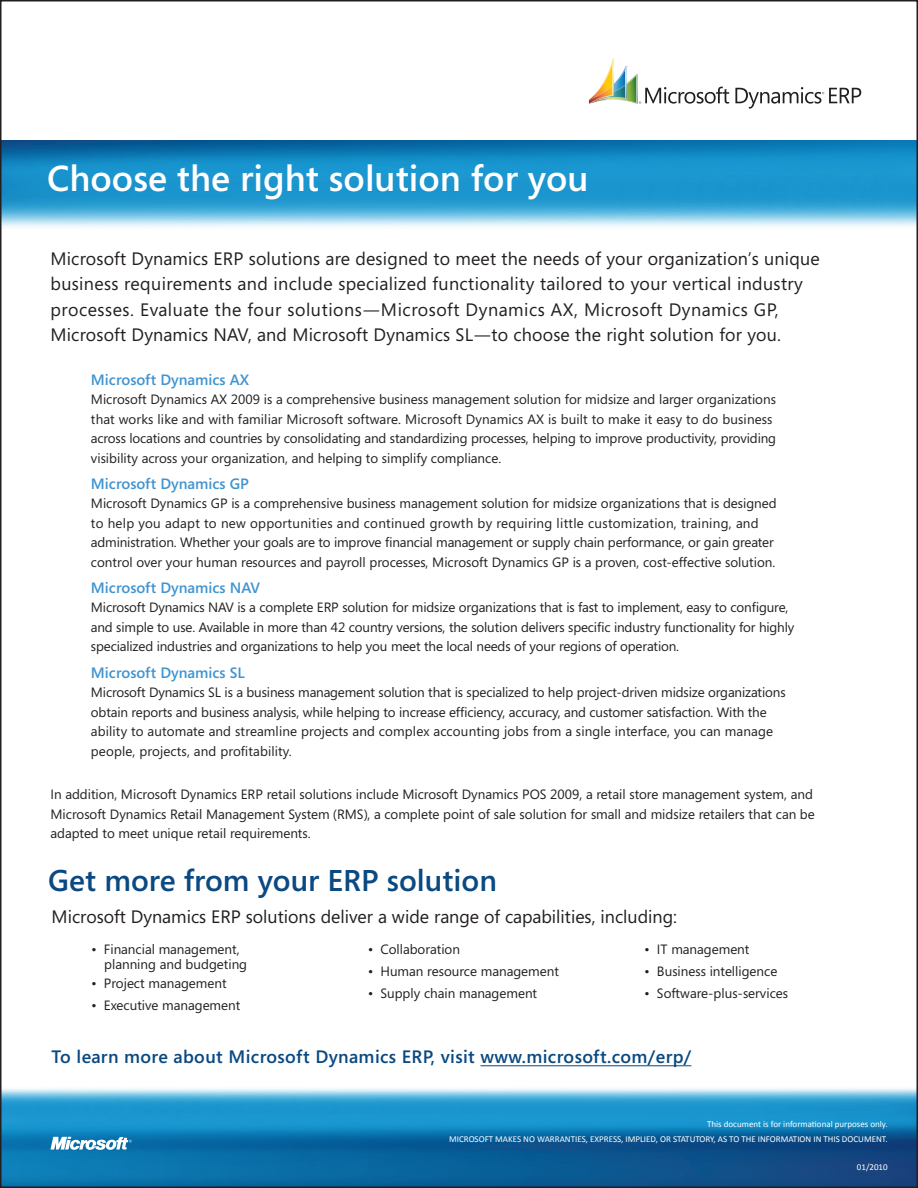
<style>
.page{position:relative;width:918px;height:1188px;background:#fff}
.page>*{position:absolute;margin:0;border:0;box-sizing:border-box;transform-origin:0 0}
.t1{font:600 36px "Segoe";color:#fff}
.t2{font:600 30px "Segoe";color:#0a4981}
.t3{font:18px/25.5px "Segoe";letter-spacing:.01em;color:#231f20}
.t4{font:600 18px "Segoe";letter-spacing:.02em;color:#0a4981}
.t5{font:600 15px "Segoe";color:#4194d0}
.t6{font:13.5px/19.5px "Segoe";color:#231f20}
.t7{font:9px/15.1px "Calibri";color:#fff;text-align:right}
</style>
<div class="page">
<img style="left:3px;top:140px;width:912px;height:87px">
<img style="left:3px;top:1088px;width:912px;height:97px">
<svg style="left:50px;top:1137px;width:82px;height:13px"></svg>
<hr style="left:480px;top:1066px;width:211px;height:1px;background:#0a4981">
<svg style="left:735px;top:87px;width:126px;height:22px"></svg>
<svg style="left:589px;top:58px;width:140px;height:46px"></svg>
<h1 class="t1" style="left:47px;top:157px;width:543px">Choose the right solution for you</h1>
<p class="t3" style="left:50px;top:246px;width:771px">Microsoft Dynamics ERP solutions are designed to meet the needs of your organization’s unique business requirements and include specialized functionality tailored to your vertical industry processes. Evaluate the four solutions—Microsoft Dynamics AX, Microsoft Dynamics GP, Microsoft Dynamics NAV, and Microsoft Dynamics SL—to choose the right solution for you.</p>
<p class="t5" style="left:91px;top:371px;width:160px">Microsoft Dynamics AX</p>
<p class="t6" style="left:91px;top:390px;width:687px">Microsoft Dynamics AX 2009 is a comprehensive business management solution for midsize and larger organizations that works like and with familiar Microsoft software. Microsoft Dynamics AX is built to make it easy to do business across locations and countries by consolidating and standardizing processes, helping to improve productivity, providing visibility across your organization, and helping to simplify compliance.</p>
<p class="t5" style="left:91px;top:475px;width:160px">Microsoft Dynamics GP</p>
<p class="t6" style="left:91px;top:494px;width:687px">Microsoft Dynamics GP is a comprehensive business management solution for midsize organizations that is designed to help you adapt to new opportunities and continued growth by requiring little customization, training, and administration. Whether your goals are to improve financial management or supply chain performance, or gain greater control over your human resources and payroll processes, Microsoft Dynamics GP is a proven, cost-effective solution.</p>
<p class="t5" style="left:91px;top:579px;width:171px">Microsoft Dynamics NAV</p>
<p class="t6" style="left:91px;top:598px;width:705px">Microsoft Dynamics NAV is a complete ERP solution for midsize organizations that is fast to implement, easy to configure, and simple to use. Available in more than 42 country versions, the solution delivers specific industry functionality for highly specialized industries and organizations to help you meet the local needs of your regions of operation.</p>
<p class="t5" style="left:91px;top:664px;width:155px">Microsoft Dynamics SL</p>
<p class="t6" style="left:91px;top:683px;width:696px">Microsoft Dynamics SL is a business management solution that is specialized to help project-driven midsize organizations obtain reports and business analysis, while helping to increase efficiency, accuracy, and customer satisfaction. With the ability to automate and streamline projects and complex accounting jobs from a single interface, you can manage people, projects, and profitability.</p>
<p class="t6" style="left:50px;top:785px;width:766px">In addition, Microsoft Dynamics ERP retail solutions include Microsoft Dynamics POS 2009, a retail store management system, and<br>Microsoft Dynamics Retail Management System (RMS), a complete point of sale solution for small and midsize retailers that can be adapted to meet unique retail requirements.</p>
<h2 class="t2" style="left:48px;top:863px;width:450px">Get more from your ERP solution</h2>
<h3 class="t3" style="left:52px;top:904px;width:627px">Microsoft Dynamics ERP solutions deliver a wide range of capabilities, including:</h3>
<p class="t6" style="left:104px;top:942px;width:144px;line-height:15px;text-indent:-12px">• Financial management, planning and budgeting</p>
<p class="t6" style="left:92px;top:974px;width:136px">• Project management</p>
<p class="t6" style="left:92px;top:995px;width:150px">• Executive management</p>
<p class="t6" style="left:368px;top:940px;width:93px">• Collaboration</p>
<p class="t6" style="left:368px;top:962px;width:192px">• Human resource management</p>
<p class="t6" style="left:368px;top:983px;width:170px">• Supply chain management</p>
<p class="t6" style="left:645px;top:940px;width:106px">• IT management</p>
<p class="t6" style="left:645px;top:962px;width:134px">• Business intelligence</p>
<p class="t6" style="left:645px;top:983px;width:145px">• Software-plus-services</p>
<h3 class="t4" style="left:52px;top:1047px;width:641px">To learn more about Microsoft Dynamics ERP, visit www.microsoft.com/erp/</h3>
<p class="t7" style="left:449px;top:1116px;width:440px">This document is for informational purposes only.<br>MICROSOFT MAKES NO WARRANTIES, EXPRESS, IMPLIED, OR STATUTORY, AS TO THE INFORMATION IN THIS DOCUMENT.</p>
<p class="t7" style="left:857px;top:1159px;width:32px">01/2010</p>
</div>
